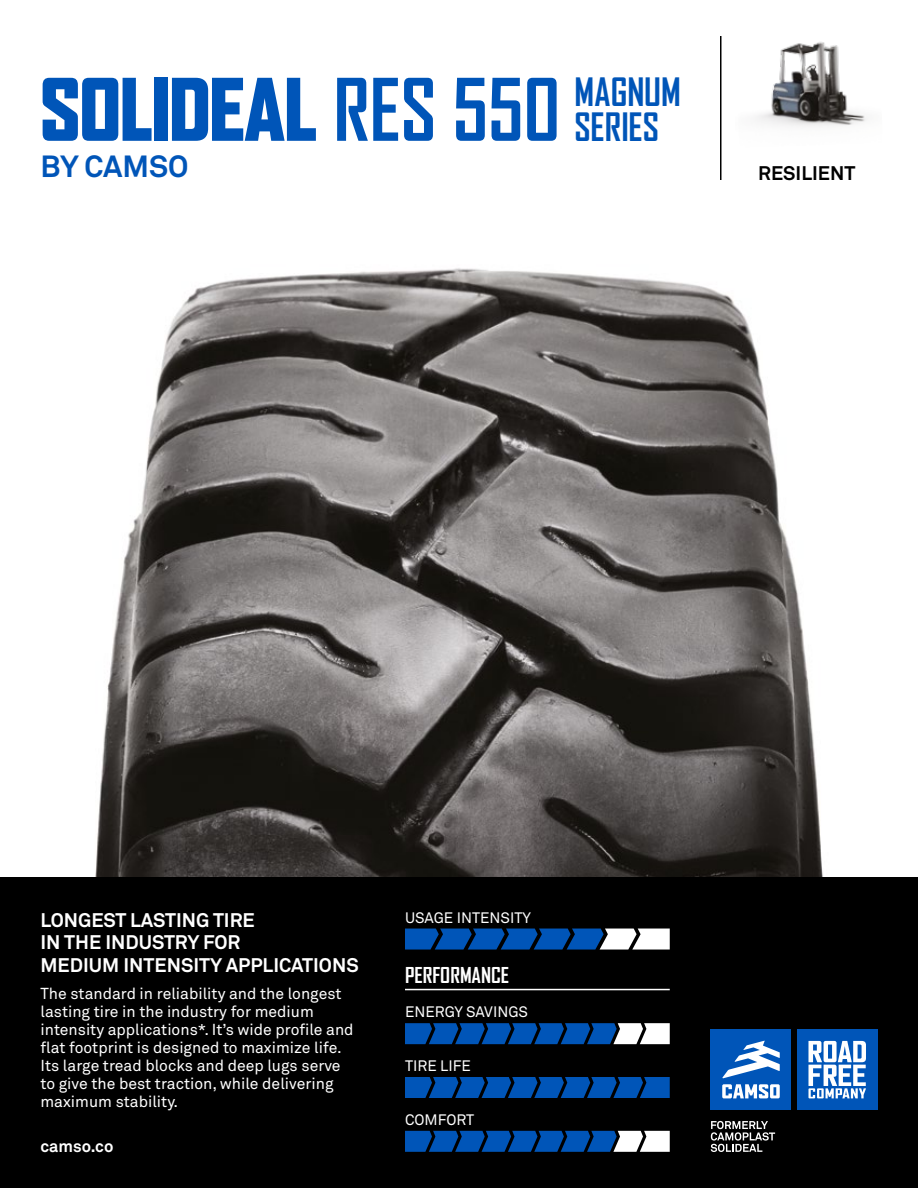
<style>
.page{position:relative;width:918px;height:1188px;background:#fff}
.page>*{position:absolute;margin:0;border:0;box-sizing:border-box;transform-origin:0 0}
.t1{font:900 82.5px "Agency FB";color:#0055b8;scale:.95 1}
.t2{font:700 37.5px/34.5px "Agency FB";color:#0055b8;scale:.95 1}
.t3{font:700 30.3px "Akkurat Office";color:#0055b8}
.t4{font:700 21px "Agency FB";color:#fff}
.t5{font:700 19.5px/22.5px "Akkurat Office";color:#fff}
.t6{font:700 19.5px "Akkurat Office";color:#000}
.t7{font:700 16.5px "Akkurat Office";color:#fff}
.t8{font:15.75px/18px "Akkurat Office";color:#fff}
.t9{font:15px "Akkurat Office";color:#fff}
.s1{font-weight:700}
</style>
<div class="page">
<img style="left:28px;top:268px;width:887px;height:610px">
<div style="left:0;top:878px;width:918px;height:310px;background:#000"></div>
<hr style="left:720px;top:36px;width:2px;height:144px;background:#000">
<img style="left:756px;top:42px;width:111px;height:85px">
<div style="left:711px;top:1029px;width:80px;height:81px;background:#0055b8"></div>
<svg style="left:722px;top:1084px;width:58px;height:14px"></svg>
<svg style="left:722px;top:1041px;width:58px;height:37px"></svg>
<div style="left:797px;top:1029px;width:81px;height:81px;background:#0055b8"></div>
<svg style="left:808px;top:1041px;width:58px;height:57px"></svg>
<svg style="left:711px;top:1121px;width:64px;height:31px"></svg>
<hr style="left:405px;top:989px;width:265px;height:1px;background:#fff">
<svg style="left:405px;top:1023px;width:265px;height:21px;background:#2e69ae"></svg>
<svg style="left:405px;top:1077px;width:265px;height:21px;background:#004ba2"></svg>
<svg style="left:405px;top:1131px;width:265px;height:21px;background:#2e69ae"></svg>
<svg style="left:405px;top:929px;width:265px;height:21px;background:#3970af"></svg>
<h1 class="t1" style="left:40px;top:62px;width:549px">SOLIDEAL <span class="s1">RES 550</span></h1>
<h3 class="t3" style="left:40px;top:148px;width:150px">BY CAMSO</h3>
<h2 class="t2" style="left:574px;top:76px;width:113px">MAGNUM<br>SERIES</h2>
<p class="t6" style="left:758px;top:161px;width:99px">RESILIENT</p>
<p class="t5" style="left:40px;top:909px;width:320px">LONGEST LASTING TIRE<br>IN THE INDUSTRY FOR<br>MEDIUM INTENSITY APPLICATIONS</p>
<p class="t8" style="left:40px;top:985px;width:315px">The standard in reliability and the longest lasting tire in the industry for medium intensity applications*. It’s wide profile and flat footprint is designed to maximize life.<br>Its large tread blocks and deep lugs serve to give the best traction, while delivering maximum stability.</p>
<p class="t7" style="left:40px;top:1136px;width:74px">camso.co</p>
<p class="t9" style="left:405px;top:909px;width:128px">USAGE INTENSITY</p>
<h3 class="t4" style="left:405px;top:963px;width:106px">PERFORMANCE</h3>
<p class="t9" style="left:405px;top:1003px;width:125px">ENERGY SAVINGS</p>
<p class="t9" style="left:405px;top:1057px;width:67px">TIRE LIFE</p>
<p class="t9" style="left:405px;top:1111px;width:71px">COMFORT</p>
</div>
